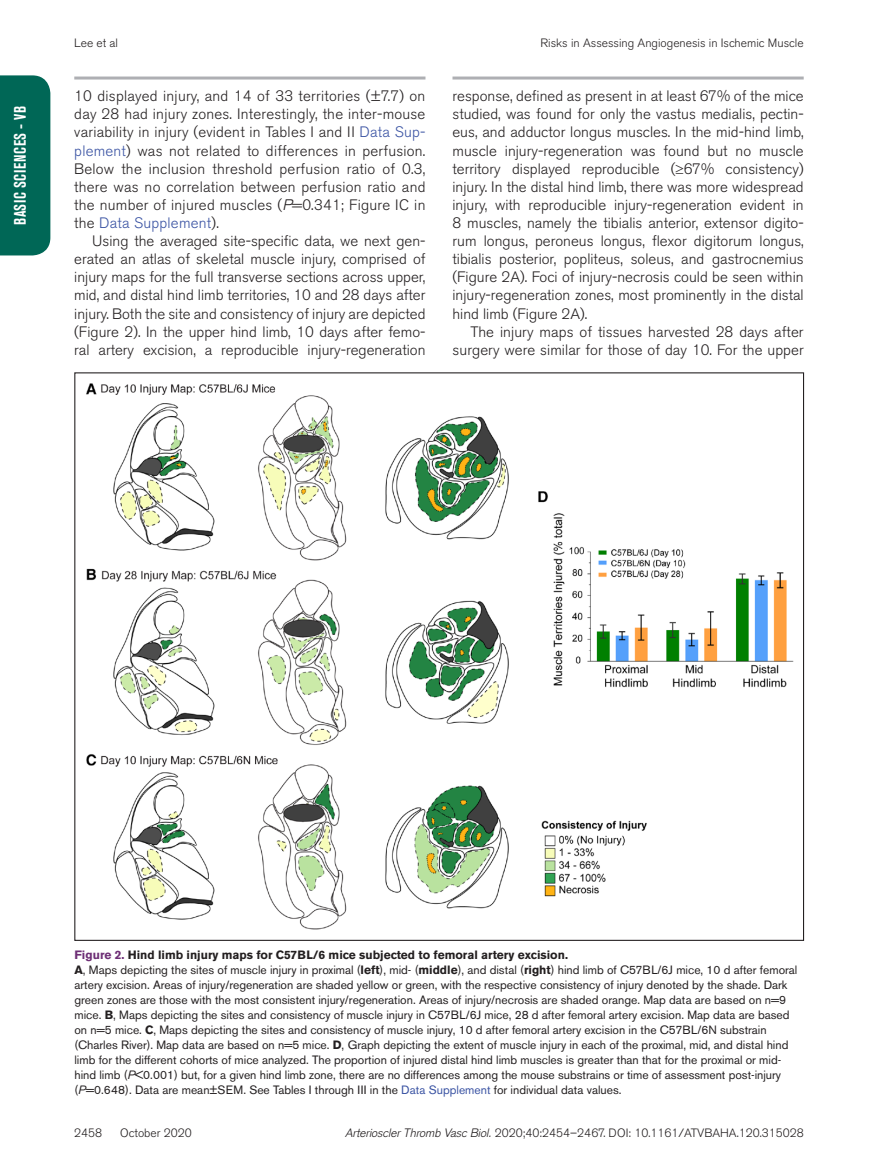
<style>
.page{position:relative;width:878px;height:1175px;background:#fff}
.page>*{position:absolute;margin:0;border:0;box-sizing:border-box;transform-origin:0 0}
.t1{font:700 condensed 16.5px "Akzidenz Grotesk BE";color:#fff;scale:.9 1}
.t2{font:300 15px/18.1px "Akzidenz Grotesk BE";letter-spacing:.005em;color:#231f20;text-align:justify}
.t3{font:12px/15px "Akzidenz Grotesk BE";color:#231f20}
.t4{font:300 12px "Akzidenz Grotesk BE";color:#231f20}
.s1{color:#3a53a3}
.s2{font-family:"Akzidenz Grotesk";font-style:italic}
.s3{font-weight:700;color:#6e2f76}
.s4{font-weight:700}
.s5{font-style:italic}
</style>
<div class="page">
<svg style="left:74px;top:76px;width:351px;height:4px"></svg>
<svg style="left:452px;top:76px;width:351px;height:4px"></svg>
<div style="left:0;top:75px;width:50px;height:180px;background:#006756"></div>
<svg style="left:74px;top:372px;width:730px;height:569px"></svg>
<p class="t1" style="left:11px;top:225px;width:134px;rotate:-90deg">Basic Sciences - VB</p>
<p class="t4" style="left:74px;top:36px;width:45px">Lee et al</p>
<p class="t4" style="left:540px;top:36px;width:264px">Risks in Assessing Angiogenesis in Ischemic Muscle</p>
<p class="t2" style="left:74px;top:87px;width:353px">10 displayed injury, and 14 of 33 territories (±7.7) on day 28 had injury zones. Interestingly, the inter-mouse variability in injury (evident in Tables I and II <span class="s1">Data Sup&shy;plement</span>) was not related to differences in perfusion.<br>Below the inclusion threshold perfusion ratio of 0.3, there was no correlation between perfusion ratio and the number of injured muscles (<span class="s2">P</span>=0.341; Figure IC in the <span class="s1">Data Supplement</span>).</p>
<p class="t2" style="left:74px;top:232px;width:353px;text-indent:18px">Using the averaged site-specific data, we next gen&shy;erated an atlas of skeletal muscle injury, comprised of injury maps for the full transverse sections across upper, mid, and distal hind limb territories, 10 and 28 days after injury. Both the site and consistency of injury are depicted (Figure 2). In the upper hind limb, 10 days after femo&shy;ral artery excision, a reproducible injury-regeneration</p>
<p class="t2" style="left:452px;top:87px;width:353px">response, defined as present in at least 67% of the mice studied, was found for only the vastus medialis, pectin&shy;eus, and adductor longus muscles. In the mid-hind limb, muscle injury-regeneration was found but no muscle territory displayed reproducible (≥67% consistency) injury. In the distal hind limb, there was more widespread injury, with reproducible injury-regeneration evident in 8 muscles, namely the tibialis anterior, extensor digito&shy;rum longus, peroneus longus, flexor digitorum longus, tibialis posterior, popliteus, soleus, and gastrocnemius (Figure 2A). Foci of injury-necrosis could be seen within injury-regeneration zones, most prominently in the distal hind limb (Figure 2A).</p>
<p class="t2" style="left:452px;top:323px;width:353px;text-align:right">The injury maps of tissues harvested 28 days after surgery were similar for those of day 10. For the upper</p>
<p class="t3" style="left:74px;top:947px;width:724px"><span class="s3">Figure 2.</span> <span class="s4">Hind limb injury maps for C57BL/6 mice subjected to femoral artery excision.<br>A</span>, Maps depicting the sites of muscle injury in proximal (<span class="s4">left</span>), mid- (<span class="s4">middle</span>), and distal (<span class="s4">right</span>) hind limb of C57BL/6J mice, 10 d after femoral artery excision. Areas of injury/regeneration are shaded yellow or green, with the respective consistency of injury denoted by the shade. Dark green zones are those with the most consistent injury/regeneration. Areas of injury/necrosis are shaded orange. Map data are based on n=9 mice. <span class="s4">B</span>, Maps depicting the sites and consistency of muscle injury in C57BL/6J mice, 28 d after femoral artery excision. Map data are based on n=5 mice. <span class="s4">C</span>, Maps depicting the sites and consistency of muscle injury, 10 d after femoral artery excision in the C57BL/6N substrain (Charles River). Map data are based on n=5 mice. <span class="s4">D</span>, Graph depicting the extent of muscle injury in each of the proximal, mid, and distal hind limb for the different cohorts of mice analyzed. The proportion of injured distal hind limb muscles is greater than that for the proximal or mid&shy;hind limb (<span class="s5">P</span>&lt;0.001) but, for a given hind limb zone, there are no differences among the mouse substrains or time of assessment post-injury (<span class="s5">P</span>=0.648). Data are mean±SEM. See Tables I through III in the <span class="s1">Data Supplement</span> for individual data values.</p>
<p class="t4" style="left:74px;top:1126px;width:29px">2458</p>
<p class="t4" style="left:120px;top:1126px;width:73px">October 2020</p>
<p class="t4" style="left:345px;top:1126px;width:460px"><span class="s2">Arterioscler Thromb Vasc Biol.</span> 2020;40:2454–2467. DOI: 10.1161/ATVBAHA.120.315028</p>
</div>
